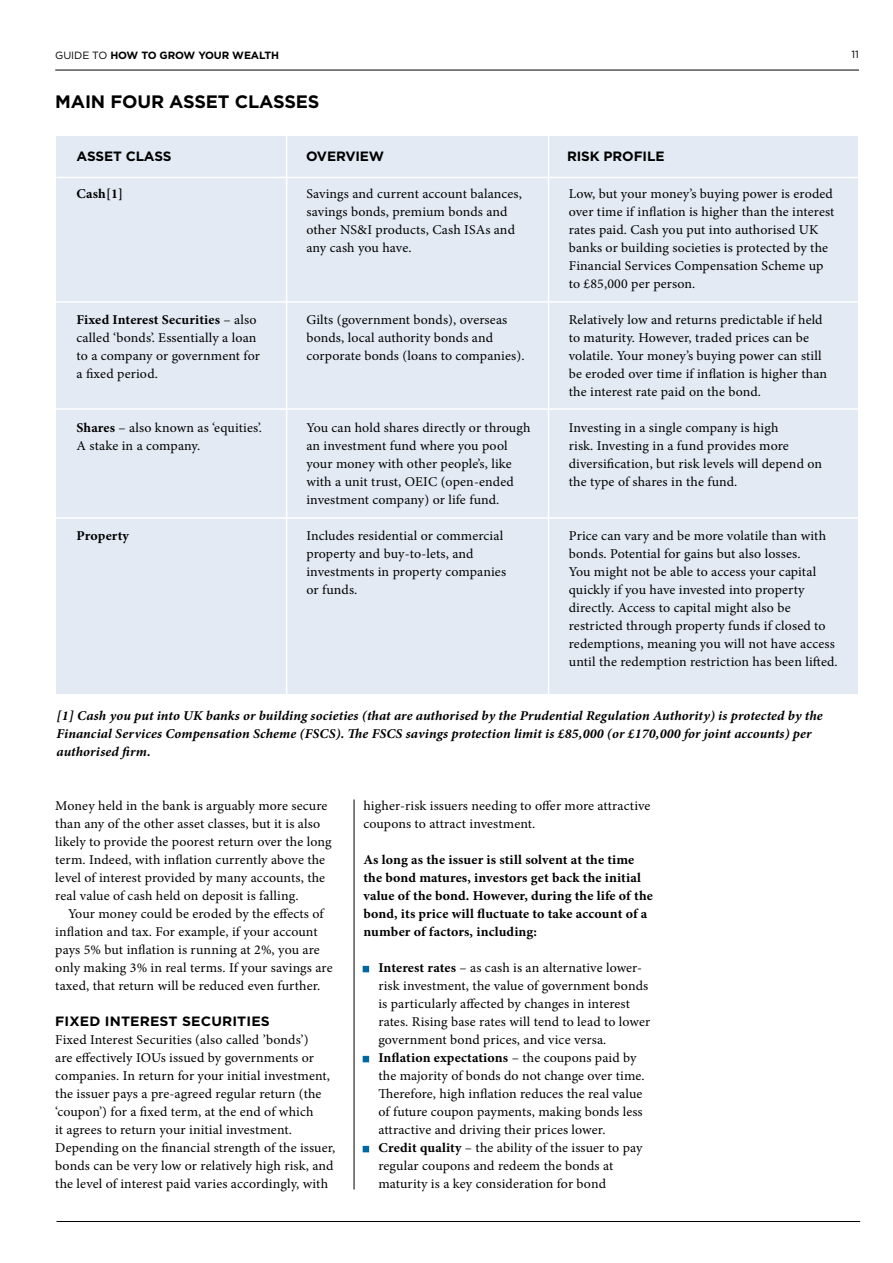
<style>
.page{position:relative;width:893px;height:1263px;background:#fff}
.page>*{position:absolute;margin:0;border:0;box-sizing:border-box;transform-origin:0 0}
.t1{font:700 18px "Gotham HTF";letter-spacing:-.01em;color:#000}
.t2{font:13.5px/18px "Minion Pro";letter-spacing:.01em;color:#000}
.t3{font:italic 700 13.5px/18px "Minion Pro";letter-spacing:.005em;color:#000}
.t4{font:700 13.5px/18px "Minion Pro";letter-spacing:.01em;color:#000}
.t5{font:700 13.5px "Gotham HTF";letter-spacing:-.01em;color:#000}
.t6{font:700 13.5px "Gotham HTF";letter-spacing:.01em;color:#000;scale:1.04 1}
.t7{font:700 10.5px "Gotham HTF";letter-spacing:-.01em;color:#000}
.t8{font:10.5px "Gotham HTF";color:#000}
.s1{font-weight:400}
.s2{font-weight:700}
.s3{font-size:12px;color:#0067a1}
</style>
<div class="page">
<hr style="left:55px;top:70px;width:804px;height:1px;background:#000">
<hr style="left:57px;top:1221px;width:803px;height:1px;background:#000">
<div style="left:57px;top:136px;width:801px;height:558px;background:#e3eaf4"></div>
<svg style="left:363px;top:966px;width:6px;height:6px"></svg>
<svg style="left:363px;top:1056px;width:6px;height:6px"></svg>
<svg style="left:363px;top:1146px;width:6px;height:6px"></svg>
<hr style="left:354px;top:799px;width:1px;height:390px;background:#000">
<hr style="left:286px;top:124px;width:1px;height:570px;background:#fff">
<hr style="left:548px;top:124px;width:1px;height:570px;background:#fff">
<hr style="left:57px;top:177px;width:803px;height:1px;background:#fff">
<hr style="left:55px;top:301px;width:803px;height:2px;background:#fff">
<hr style="left:54px;top:517px;width:804px;height:2px;background:#fff">
<hr style="left:55px;top:408px;width:804px;height:2px;background:#fff">
<p class="t7" style="left:55px;top:49px;width:225px"><span class="s1">GUIDE TO</span> HOW TO GROW YOUR WEALTH</p>
<p class="t8" style="left:851px;top:49px;width:9px">11</p>
<h1 class="t1" style="left:55px;top:91px;width:266px">MAIN FOUR ASSET CLASSES</h1>
<p class="t5" style="left:77px;top:149px;width:97px">ASSET CLASS</p>
<p class="t5" style="left:306px;top:149px;width:80px">OVERVIEW</p>
<p class="t5" style="left:567px;top:149px;width:99px">RISK PROFILE</p>
<p class="t4" style="left:77px;top:185px;width:48px">Cash[1]</p>
<p class="t2" style="left:569px;top:185px;width:267px">Low, but your money’s buying power is eroded over time if inflation is higher than the interest rates paid. Cash you put into authorised UK banks or building societies is protected by the Financial Services Compensation Scheme up to £85,000 per person.</p>
<p class="t2" style="left:569px;top:311px;width:260px">Relatively low and returns predictable if held to maturity. However, traded prices can be volatile. Your money’s buying power can still be eroded over time if inflation is higher than the interest rate paid on the bond.</p>
<p class="t2" style="left:569px;top:419px;width:255px">Investing in a single company is high<br>risk. Investing in a fund provides more diversification, but risk levels will depend on the type of shares in the fund.</p>
<p class="t2" style="left:306px;top:185px;width:217px">Savings and current account balances, savings bonds, premium bonds and other NS&amp;I products, Cash ISAs and any cash you have.</p>
<p class="t2" style="left:306px;top:311px;width:220px">Gilts (government bonds), overseas bonds, local authority bonds and corporate bonds (loans to companies).</p>
<p class="t2" style="left:77px;top:311px;width:185px"><span class="s2">Fixed Interest Securities</span> – also called ‘bonds’. Essentially a loan to a company or government for a fixed period.</p>
<p class="t2" style="left:77px;top:419px;width:187px"><span class="s2">Shares</span> – also known as ‘equities’.<br>A stake in a company.</p>
<p class="t2" style="left:306px;top:419px;width:226px">You can hold shares directly or through an investment fund where you pool your money with other people’s, like with a unit trust, OEIC (open-ended investment company) or life fund.</p>
<p class="t2" style="left:306px;top:527px;width:201px">Includes residential or commercial property and buy-to-lets, and investments in property companies or funds.</p>
<p class="t2" style="left:569px;top:527px;width:270px">Price can vary and be more volatile than with bonds. Potential for gains but also losses.<br>You might not be able to access your capital quickly if you have invested into property directly. Access to capital might also be restricted through property funds if closed to redemptions, meaning you will not have access until the redemption restriction has been lifted.</p>
<p class="t4" style="left:77px;top:527px;width:54px">Property</p>
<p class="t3" style="left:57px;top:706px;width:768px">[1] Cash you put into UK banks or building societies (that are authorised by the Prudential Regulation Authority) is protected by the<br>Financial Services Compensation Scheme (FSCS). The FSCS savings protection limit is £85,000 (or £170,000 for joint accounts) per authorised firm.</p>
<p class="t2" style="left:55px;top:797px;width:278px">Money held in the bank is arguably more secure than any of the other asset classes, but it is also likely to provide the poorest return over the long term. Indeed, with inflation currently above the level of interest provided by many accounts, the real value of cash held on deposit is falling.</p>
<p class="t2" style="left:55px;top:905px;width:279px;text-indent:13px">Your money could be eroded by the effects of inflation and tax. For example, if your account pays 5% but inflation is running at 2%, you are only making 3% in real terms. If your savings are taxed, that return will be reduced even further.</p>
<p class="t6" style="left:55px;top:1013px;width:208px">FIXED INTEREST SECURITIES</p>
<p class="t2" style="left:55px;top:1031px;width:282px">Fixed Interest Securities (also called ’bonds’)<br>are effectively IOUs issued by governments or companies. In return for your initial investment, the issuer pays a pre-agreed regular return (the ‘coupon’) for a fixed term, at the end of which<br>it agrees to return your initial investment.<br>Depending on the financial strength of the issuer, bonds can be very low or relatively high risk, and the level of interest paid varies accordingly, with</p>
<p class="t2" style="left:363px;top:797px;width:289px">higher-risk issuers needing to offer more attractive coupons to attract investment.</p>
<p class="t4" style="left:363px;top:851px;width:291px">As long as the issuer is still solvent at the time the bond matures, investors get back the initial value of the bond. However, during the life of the bond, its price will fluctuate to take account of a number of factors, including:</p>
<p class="t2" style="left:378px;top:959px;width:273px;text-indent:-15px"><span class="s3">■</span> <span class="s2">Interest rates</span> – as cash is an alternative lower&shy;risk investment, the value of government bonds is particularly affected by changes in interest rates. Rising base rates will tend to lead to lower government bond prices, and vice versa.</p>
<p class="t2" style="left:378px;top:1049px;width:268px;text-indent:-15px"><span class="s3">■</span> <span class="s2">Inflation expectations</span> – the coupons paid by the majority of bonds do not change over time.<br>Therefore, high inflation reduces the real value of future coupon payments, making bonds less attractive and driving their prices lower.</p>
<p class="t2" style="left:378px;top:1139px;width:266px;text-indent:-15px"><span class="s3">■</span> <span class="s2">Credit quality</span> – the ability of the issuer to pay regular coupons and redeem the bonds at maturity is a key consideration for bond</p>
</div>
